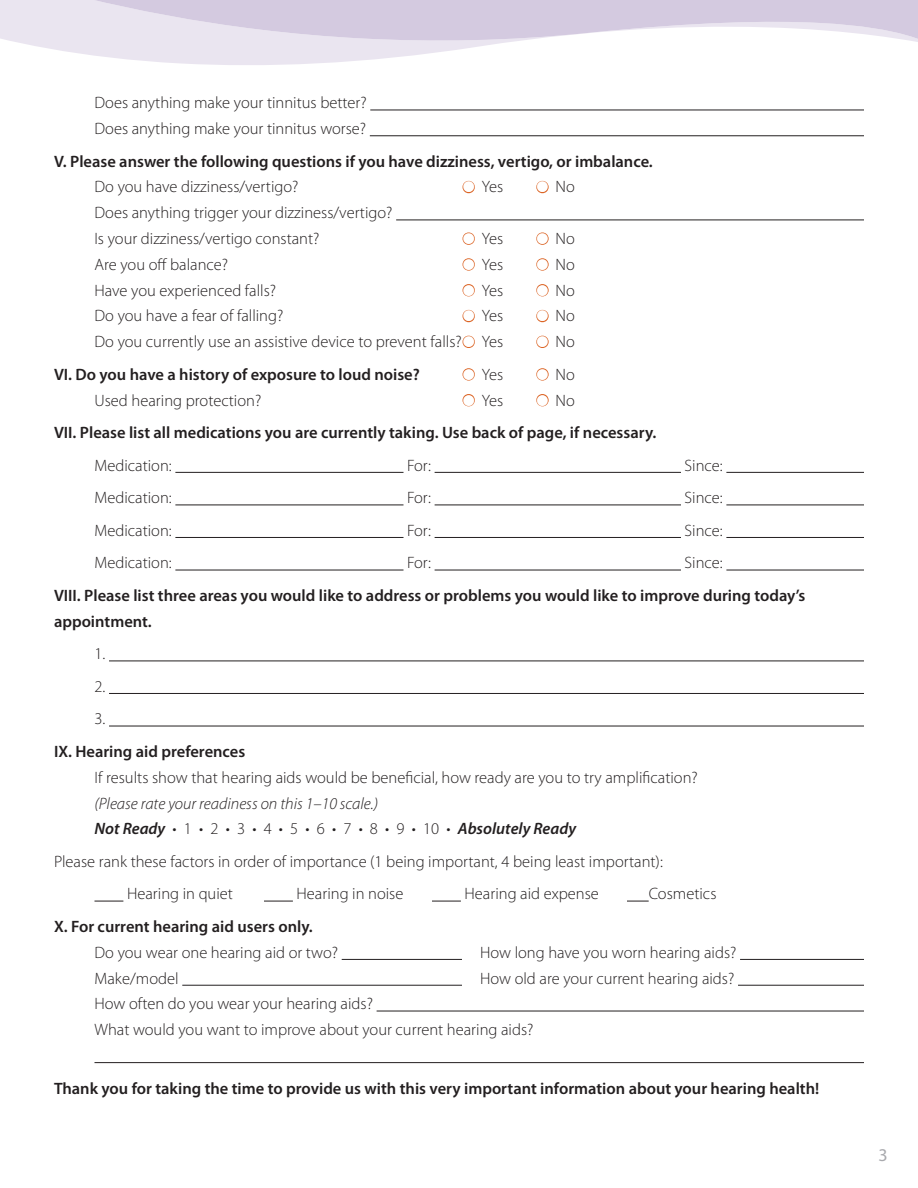
<style>
.page{position:relative;width:918px;height:1188px;background:#fff}
.page>*{position:absolute;margin:0;border:0;box-sizing:border-box;transform-origin:0 0}
.t1{font:18px "Myriad Pro";color:#a8a9ad}
.t2{font:300 16.5px/25.8px "Myriad Pro";color:#231f20}
.t3{font:600 16.5px/25.8px "Myriad Pro";color:#231f20}
.s1{font-weight:300}
.s2{font-weight:600}
.s3{font-style:italic}
.s4{font-weight:600;font-style:italic}
</style>
<div class="page">
<hr style="left:370px;top:110px;width:494px;height:1px;background:#231f20">
<hr style="left:370px;top:135px;width:494px;height:1px;background:#231f20">
<hr style="left:396px;top:220px;width:468px;height:1px;background:#231f20">
<hr style="left:175px;top:472px;width:229px;height:1px;background:#231f20">
<hr style="left:435px;top:472px;width:246px;height:1px;background:#231f20">
<hr style="left:726px;top:472px;width:138px;height:1px;background:#231f20">
<hr style="left:175px;top:505px;width:229px;height:1px;background:#231f20">
<hr style="left:435px;top:505px;width:246px;height:1px;background:#231f20">
<hr style="left:726px;top:505px;width:138px;height:1px;background:#231f20">
<hr style="left:175px;top:537px;width:229px;height:1px;background:#231f20">
<hr style="left:435px;top:537px;width:246px;height:1px;background:#231f20">
<hr style="left:726px;top:537px;width:138px;height:1px;background:#231f20">
<hr style="left:175px;top:570px;width:229px;height:1px;background:#231f20">
<hr style="left:435px;top:570px;width:246px;height:1px;background:#231f20">
<hr style="left:726px;top:570px;width:138px;height:1px;background:#231f20">
<hr style="left:109px;top:661px;width:755px;height:1px;background:#231f20">
<hr style="left:109px;top:693px;width:755px;height:1px;background:#231f20">
<hr style="left:109px;top:726px;width:755px;height:1px;background:#231f20">
<svg style="left:94px;top:901px;width:29px;height:1px"></svg>
<svg style="left:264px;top:901px;width:29px;height:1px"></svg>
<svg style="left:432px;top:901px;width:29px;height:1px"></svg>
<svg style="left:627px;top:901px;width:22px;height:1px"></svg>
<hr style="left:342px;top:959px;width:120px;height:1px;background:#231f20">
<hr style="left:740px;top:959px;width:124px;height:1px;background:#231f20">
<hr style="left:182px;top:985px;width:280px;height:1px;background:#231f20">
<hr style="left:738px;top:985px;width:126px;height:1px;background:#231f20">
<hr style="left:377px;top:1011px;width:487px;height:1px;background:#231f20">
<hr style="left:94px;top:1062px;width:770px;height:1px;background:#231f20">
<svg style="left:27px;top:44px;width:466px;height:21px;fill:#eae5f0"></svg>
<svg style="left:0;top:0;width:918px;height:44px;background:#dfd8e8"></svg>
<svg style="left:462px;top:180px;width:13px;height:14px"></svg>
<svg style="left:536px;top:180px;width:13px;height:14px"></svg>
<svg style="left:462px;top:232px;width:13px;height:13px"></svg>
<svg style="left:536px;top:232px;width:13px;height:13px"></svg>
<svg style="left:462px;top:258px;width:13px;height:13px"></svg>
<svg style="left:536px;top:258px;width:13px;height:13px"></svg>
<svg style="left:462px;top:284px;width:13px;height:13px"></svg>
<svg style="left:536px;top:284px;width:13px;height:13px"></svg>
<svg style="left:462px;top:309px;width:13px;height:14px"></svg>
<svg style="left:536px;top:309px;width:13px;height:14px"></svg>
<svg style="left:462px;top:335px;width:13px;height:13px"></svg>
<svg style="left:536px;top:335px;width:13px;height:13px"></svg>
<svg style="left:462px;top:368px;width:13px;height:13px"></svg>
<svg style="left:536px;top:368px;width:13px;height:13px"></svg>
<svg style="left:462px;top:394px;width:13px;height:13px"></svg>
<svg style="left:536px;top:394px;width:13px;height:13px"></svg>
<p class="t2" style="left:95px;top:90px;width:274px">Does anything make your tinnitus better?<br>Does anything make your tinnitus worse?</p>
<p class="t3" style="left:95px;top:148px;width:560px;text-indent:-41px">V. Please answer the following questions if you have dizziness, vertigo, or imbalance.<br><span class="s1">Do you have dizziness/vertigo?</span></p>
<p class="t2" style="left:482px;top:174px;width:23px">Yes</p>
<p class="t2" style="left:556px;top:174px;width:21px">No</p>
<p class="t2" style="left:95px;top:200px;width:300px">Does anything trigger your dizziness/vertigo?<br>Is your dizziness/vertigo constant?</p>
<p class="t2" style="left:482px;top:226px;width:23px">Yes</p>
<p class="t2" style="left:556px;top:226px;width:21px">No</p>
<p class="t2" style="left:95px;top:251px;width:135px">Are you off balance?</p>
<p class="t2" style="left:482px;top:251px;width:23px">Yes</p>
<p class="t2" style="left:556px;top:251px;width:21px">No</p>
<p class="t2" style="left:95px;top:277px;width:183px">Have you experienced falls?</p>
<p class="t2" style="left:482px;top:277px;width:23px">Yes</p>
<p class="t2" style="left:556px;top:277px;width:21px">No</p>
<p class="t2" style="left:95px;top:303px;width:190px">Do you have a fear of falling?</p>
<p class="t2" style="left:482px;top:303px;width:23px">Yes</p>
<p class="t2" style="left:556px;top:303px;width:21px">No</p>
<p class="t2" style="left:95px;top:329px;width:410px">Do you currently use an assistive device to prevent falls? Yes</p>
<p class="t2" style="left:556px;top:329px;width:21px">No</p>
<p class="t3" style="left:54px;top:361px;width:367px">VI. Do you have a history of exposure to loud noise?</p>
<p class="t2" style="left:482px;top:361px;width:23px">Yes</p>
<p class="t2" style="left:556px;top:361px;width:21px">No</p>
<p class="t2" style="left:95px;top:387px;width:168px">Used hearing protection?</p>
<p class="t2" style="left:482px;top:387px;width:23px">Yes</p>
<p class="t2" style="left:556px;top:387px;width:21px">No</p>
<p class="t3" style="left:54px;top:419px;width:604px">VII. Please list all medications you are currently taking. Use back of page, if necessary.</p>
<p class="t2" style="left:95px;top:452px;width:79px">Medication:</p>
<p class="t2" style="left:407px;top:452px;width:25px">For:</p>
<p class="t2" style="left:685px;top:452px;width:40px">Since:</p>
<p class="t2" style="left:95px;top:485px;width:79px">Medication:</p>
<p class="t2" style="left:407px;top:485px;width:25px">For:</p>
<p class="t2" style="left:685px;top:485px;width:40px">Since:</p>
<p class="t2" style="left:95px;top:517px;width:79px">Medication:</p>
<p class="t2" style="left:407px;top:517px;width:25px">For:</p>
<p class="t2" style="left:685px;top:517px;width:40px">Since:</p>
<p class="t2" style="left:95px;top:550px;width:79px">Medication:</p>
<p class="t2" style="left:407px;top:550px;width:25px">For:</p>
<p class="t2" style="left:685px;top:550px;width:40px">Since:</p>
<p class="t3" style="left:54px;top:582px;width:753px">VIII. Please list three areas you would like to address or problems you would like to improve during today’s appointment.</p>
<p class="t2" style="left:95px;top:641px;width:12px">1.</p>
<p class="t2" style="left:95px;top:673px;width:12px">2.</p>
<p class="t2" style="left:95px;top:706px;width:12px">3.</p>
<p class="t2" style="left:94px;top:738px;width:605px;text-indent:-40px"><span class="s2">IX. Hearing aid preferences<br></span>If results show that hearing aids would be beneficial, how ready are you to try amplification? <span class="s3">(Please rate your readiness on this 1–10 scale.)<br></span><span class="s4">Not Ready</span> • 1 • 2 • 3 • 4 • 5 • 6 • 7 • 8 • 9 • 10 • <span class="s4">Absolutely Ready</span></p>
<p class="t2" style="left:54px;top:848px;width:610px">Please rank these factors in order of importance (1 being important, 4 being least important):</p>
<p class="t2" style="left:127px;top:881px;width:107px">Hearing in quiet</p>
<p class="t2" style="left:297px;top:881px;width:108px">Hearing in noise</p>
<p class="t2" style="left:465px;top:881px;width:136px">Hearing aid expense</p>
<p class="t2" style="left:649px;top:881px;width:69px">Cosmetics</p>
<p class="t3" style="left:95px;top:913px;width:245px;text-indent:-41px">X. For current hearing aid users only.<br><span class="s1">Do you wear one hearing aid or two?</span></p>
<p class="t2" style="left:480px;top:939px;width:258px">How long have you worn hearing aids?</p>
<p class="t2" style="left:95px;top:965px;width:86px">Make/model</p>
<p class="t2" style="left:480px;top:965px;width:256px">How old are your current hearing aids?</p>
<p class="t2" style="left:95px;top:991px;width:440px">How often do you wear your hearing aids?<br>What would you want to improve about your current hearing aids?</p>
<p class="t3" style="left:54px;top:1075px;width:767px">Thank you for taking the time to provide us with this very important information about your hearing health!</p>
<p class="t1" style="left:879px;top:1144px;width:11px">3</p>
</div>
